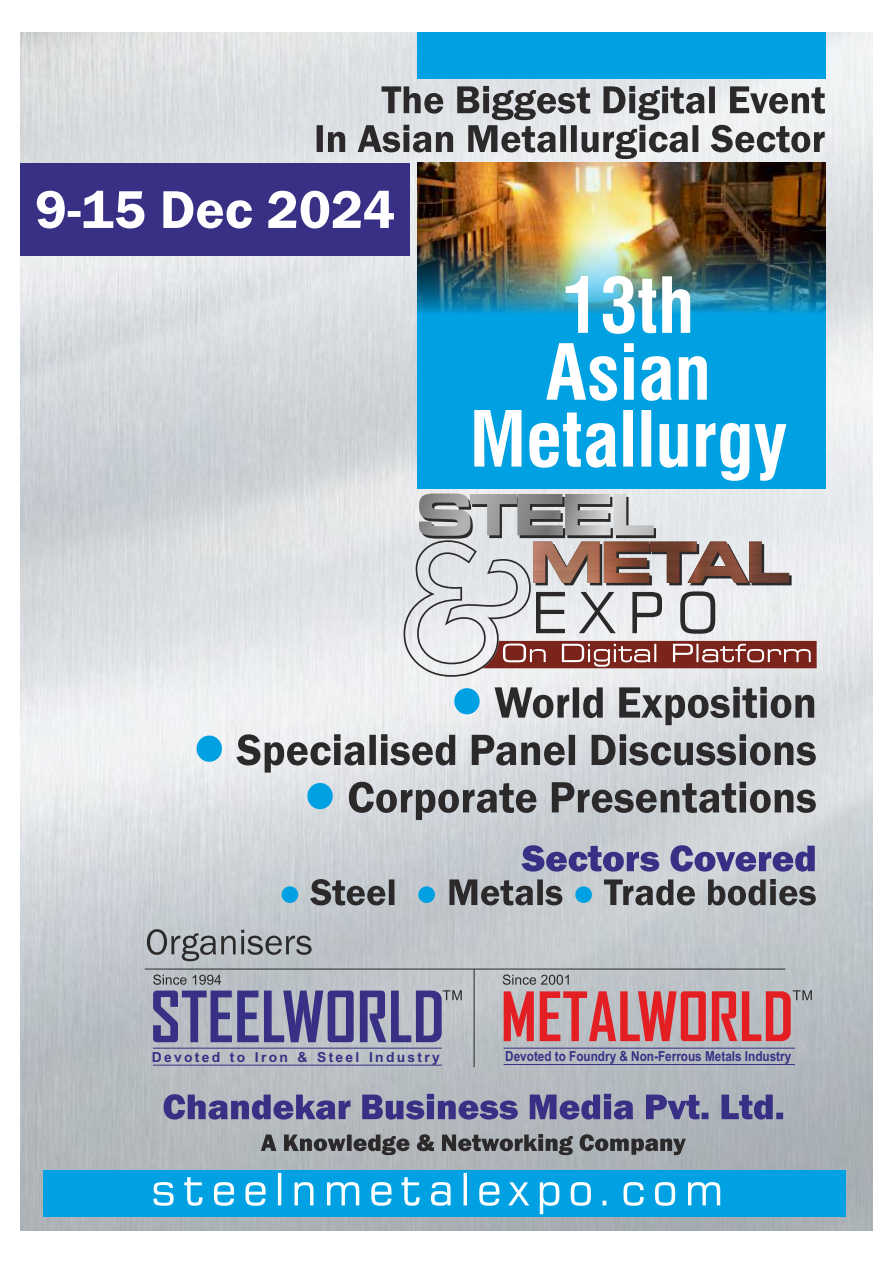
<style>
.page{position:relative;width:893px;height:1263px;background:#fff}
.page>*{position:absolute;margin:0;border:0;box-sizing:border-box;transform-origin:0 0}
.t1{font:700 67.65px "Agency FB";color:#383085}
.t2{font:700 65.1px "Agency FB";color:#e31f24}
.t3{font:56.7px "Square 721 BT";color:#2b2929}
.t4{font:700 13.8px "Arial";color:#383085;scale:.85 1}
.t5{font:700 13.8px "Arial";letter-spacing:.165em;color:#383085}
</style>
<div class="page">
<img style="left:20px;top:32px;width:853px;height:1199px">
<svg style="left:237px;top:687px;width:579px;height:133px;background:#cfd3d7"></svg>
<svg style="left:197px;top:688px;width:619px;height:125px;background:#aeb3b7"></svg>
<hr style="left:504px;top:1048px;width:291px;height:1px;background:#383085">
<hr style="left:504px;top:1064px;width:291px;height:1px;background:#383085">
<hr style="left:153px;top:1048px;width:289px;height:1px;background:#383085">
<hr style="left:153px;top:1065px;width:289px;height:1px;background:#383085">
<hr style="left:145px;top:969px;width:640px;height:1px;background:#2b2929">
<hr style="left:474px;top:969px;width:1px;height:98px;background:#2b2929">
<div style="left:417px;top:191px;width:409px;height:298px;background:#00a1e3"></div>
<div style="left:20px;top:164px;width:390px;height:92px;background:#383085"></div>
<svg style="left:404px;top:493px;width:413px;height:184px;background:#c6bab9"></svg>
<svg style="left:37px;top:191px;width:357px;height:37px"></svg>
<img style="left:417px;top:162px;width:409px;height:151px">
<svg style="left:474px;top:276px;width:312px;height:205px"></svg>
<div style="left:417px;top:32px;width:409px;height:46px;background:#00a1e3"></div>
<div style="left:43px;top:1170px;width:803px;height:46px;background:#00a1e3"></div>
<svg style="left:317px;top:86px;width:508px;height:73px;background:#a9abac"></svg>
<svg style="left:521px;top:845px;width:294px;height:26px;background:#8280ac"></svg>
<svg style="left:282px;top:879px;width:534px;height:26px;background:#838d93"></svg>
<svg style="left:153px;top:1173px;width:567px;height:41px"></svg>
<svg style="left:153px;top:974px;width:68px;height:11px"></svg>
<svg style="left:503px;top:974px;width:66px;height:11px"></svg>
<svg style="left:147px;top:929px;width:165px;height:32px;background:#9ca0a4"></svg>
<svg style="left:443px;top:990px;width:19px;height:10px"></svg>
<svg style="left:793px;top:990px;width:19px;height:10px"></svg>
<svg style="left:164px;top:1094px;width:619px;height:25px;background:#7473a0"></svg>
<svg style="left:261px;top:1134px;width:425px;height:21px;background:#787b7d"></svg>
<h3 class="t3" style="left:531px;top:590px;width:189px">EXPO</h3>
<h1 class="t1" style="left:150px;top:990px;width:296px">STEELWORLD</h1>
<p class="t5" style="left:152px;top:1052px;width:289px">Devoted to Iron &amp; Steel Industry</p>
<h2 class="t2" style="left:501px;top:991px;width:294px">METALWORLD</h2>
<p class="t4" style="left:505px;top:1051px;width:338px">Devoted to Foundry &amp; Non-Ferrous Metals Industry</p>
</div>
